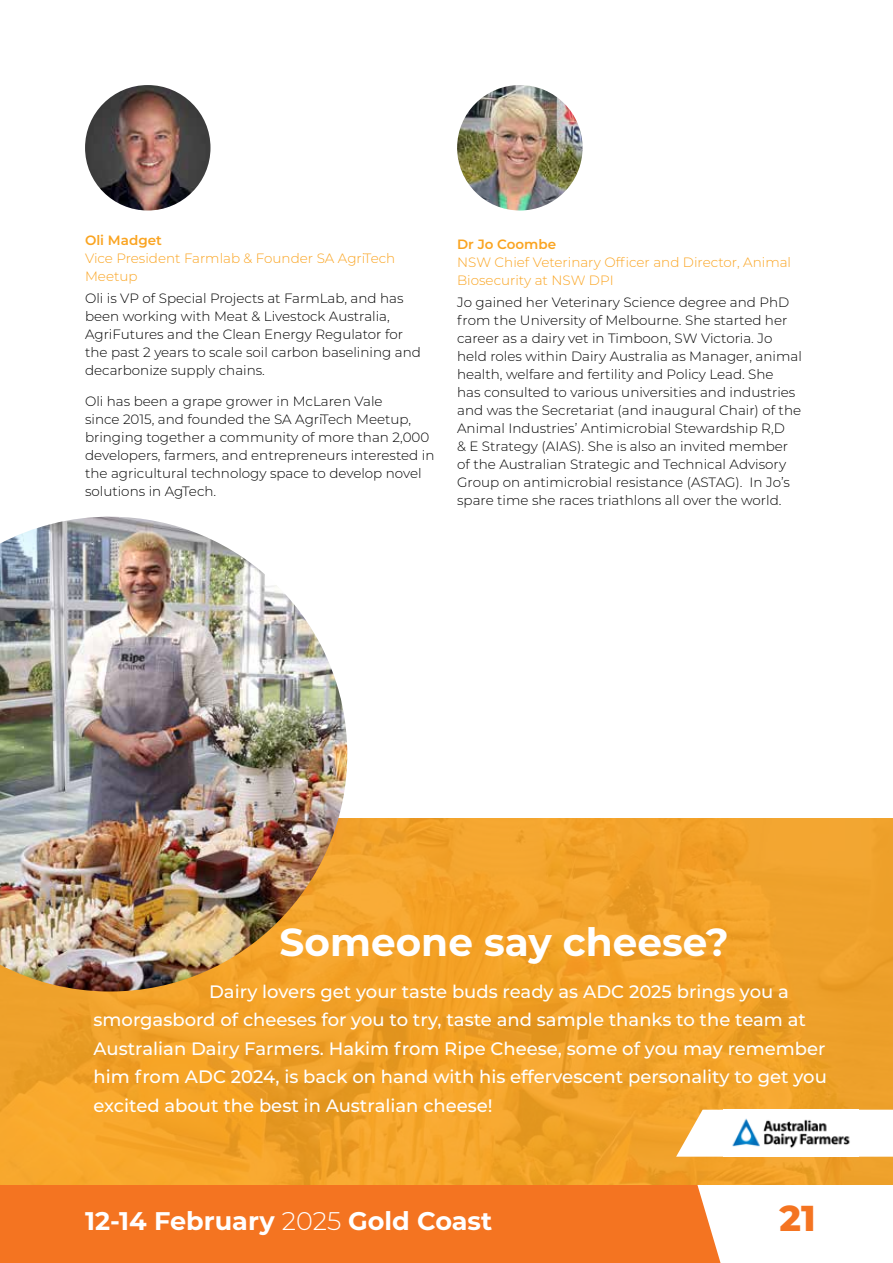
<style>
.page{position:relative;width:893px;height:1263px;background:#fff}
.page>*{position:absolute;margin:0;border:0;box-sizing:border-box;transform-origin:0 0}
.t1{font:700 39px "Montserrat";color:#fff}
.t2{font:800 36px "Montserrat";color:#f47421}
.t3{font:700 25.5px "Montserrat";color:#fff}
.t4{font:500 18px/28.5px "Montserrat";color:#fff}
.t5{font:300 13.5px/18px "Montserrat";color:#000}
.t6{font:300 13.5px/18px "Montserrat";color:#faa421}
.t7{font:600 13.5px "Montserrat";color:#faa421}
.s1{font-weight:300}
</style>
<div class="page">
<div style="left:0;top:1185px;width:721px;height:78px;background:#f47421"></div>
<svg style="left:0;top:819px;width:893px;height:366px;background:#f1a229"></svg>
<img style="left:0;top:517px;width:347px;height:474px">
<svg style="left:676px;top:1110px;width:217px;height:47px"></svg>
<img style="left:723px;top:1110px;width:135px;height:47px">
<img style="left:85px;top:85px;width:125px;height:125px;border-radius:63px">
<img style="left:457px;top:85px;width:126px;height:125px;border-radius:63px">
<p class="t7" style="left:85px;top:231px;width:78px">Oli Madget</p>
<p class="t6" style="left:85px;top:249px;width:312px">Vice President Farmlab &amp; Founder SA AgriTech<br>Meetup</p>
<p class="t5" style="left:85px;top:289px;width:337px">Oli is VP of Special Projects at FarmLab, and has been working with Meat &amp; Livestock Australia, AgriFutures and the Clean Energy Regulator for the past 2 years to scale soil carbon baselining and decarbonize supply chains.</p>
<p class="t5" style="left:85px;top:392px;width:351px">Oli has been a grape grower in McLaren Vale<br>since 2015, and founded the SA AgriTech Meetup, bringing together a community of more than 2,000 developers, farmers, and entrepreneurs interested in the agricultural technology space to develop novel solutions in AgTech.</p>
<p class="t7" style="left:457px;top:234px;width:100px">Dr Jo Coombe</p>
<p class="t6" style="left:457px;top:252px;width:335px">NSW Chief Veterinary Officer and Director, Animal<br>Biosecurity at NSW DPI</p>
<p class="t5" style="left:457px;top:293px;width:346px">Jo gained her Veterinary Science degree and PhD from the University of Melbourne. She started her career as a dairy vet in Timboon, SW Victoria. Jo held roles within Dairy Australia as Manager, animal health, welfare and fertility and Policy Lead. She<br>has consulted to various universities and industries and was the Secretariat (and inaugural Chair) of the Animal Industries’ Antimicrobial Stewardship R,D<br>&amp; E Strategy (AIAS). She is also an invited member of the Australian Strategic and Technical Advisory Group on antimicrobial resistance (ASTAG). In Jo’s spare time she races triathlons all over the world.</p>
<h1 class="t1" style="left:280px;top:914px;width:451px">Someone say cheese?</h1>
<p class="t4" style="left:94px;top:976px;width:735px;text-indent:116px">Dairy lovers get your taste buds ready as ADC 2025 brings you a smorgasbord of cheeses for you to try, taste and sample thanks to the team at Australian Dairy Farmers. Hakim from Ripe Cheese, some of you may remember him from ADC 2024, is back on hand with his effervescent personality to get you excited about the best in Australian cheese!</p>
<h3 class="t3" style="left:85px;top:1202px;width:409px">12-14 February <span class="s1">2025</span> Gold Coast</h3>
<h2 class="t2" style="left:779px;top:1192px;width:38px">21</h2>
</div>
